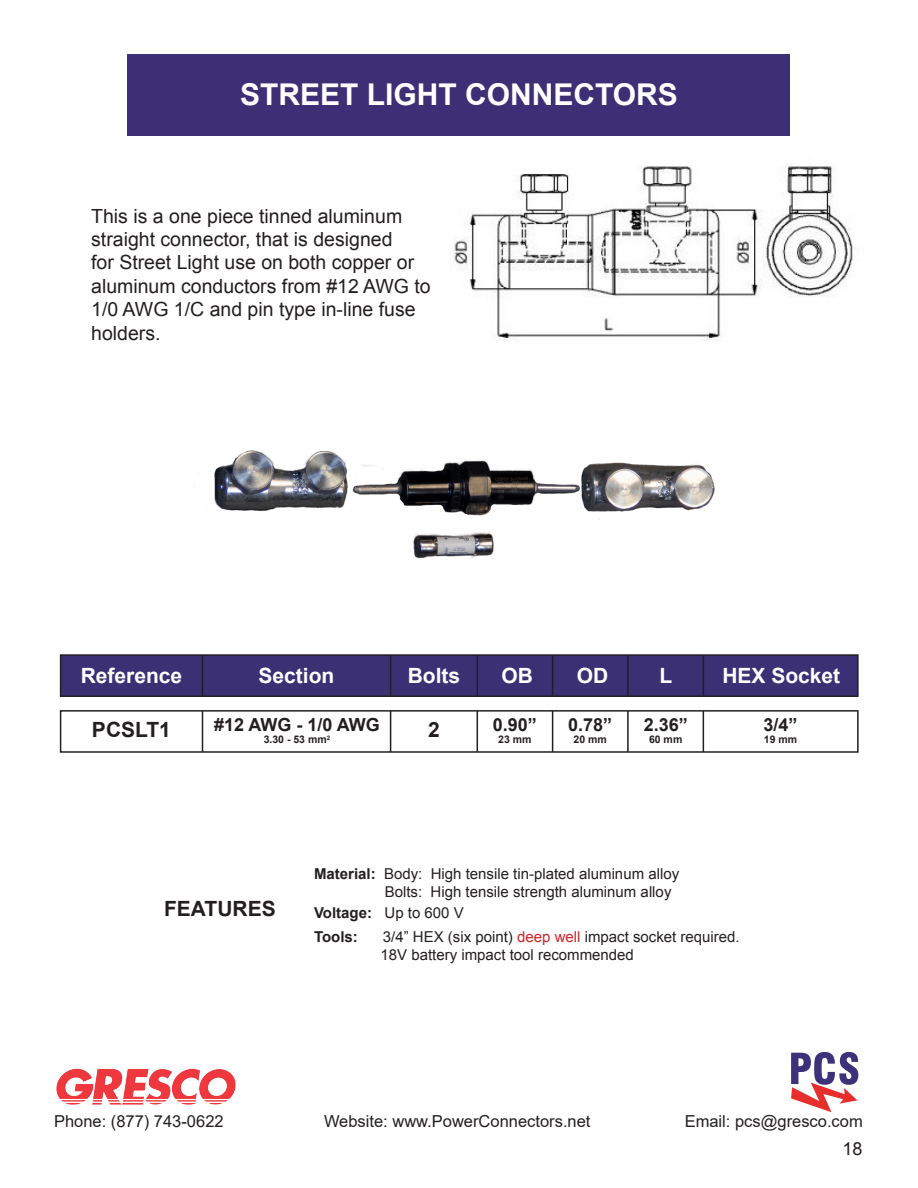
<style>
.page{position:relative;width:918px;height:1188px;background:#fff}
.page>*{position:absolute;margin:0;border:0;box-sizing:border-box;transform-origin:0 0}
.t1{font:700 30px "Arial";color:#fff}
.t2{font:700 21px "Arial";color:#fff}
.t3{font:700 21px "Arial";color:#231f20}
.t4{font:700 21px "Arial";color:#fff}
.t5{font:19.5px/23.4px "Arial";color:#231f20}
.t6{font:700 18px "Arial";color:#231f20}
.t7{font:18px "Arial";color:#231f20}
.t8{font:16.5px "Arial";color:#231f20}
.t9{font:15px "Arial";color:#231f20}
.t10{font:700 15px "Arial";color:#231f20}
.t11{font:700 10.5px "Arial";color:#231f20}
.s1{font-style:inherit}
.s2{font-weight:700}
.s3{font-weight:400}
.s4{color:#d1232a}
</style>
<div class="page">
<svg style="left:791px;top:1052px;width:67px;height:60px"></svg>
<img style="left:56px;top:1068px;width:180px;height:37px">
<div style="left:128px;top:54px;width:662px;height:81px;background:#3c2f75"></div>
<img style="left:454px;top:164px;width:400px;height:177px">
<div style="left:61px;top:655px;width:797px;height:41px;background:#3c3075"></div>
<div style="left:60px;top:654px;width:799px;height:43px;border:2px solid #231f20"></div>
<div style="left:60px;top:710px;width:799px;height:43px;border:2px solid #231f20"></div>
<hr style="left:202px;top:711px;width:1px;height:41px;background:#231f20">
<hr style="left:390px;top:711px;width:1px;height:41px;background:#231f20">
<hr style="left:552px;top:711px;width:1px;height:41px;background:#231f20">
<hr style="left:477px;top:711px;width:1px;height:41px;background:#231f20">
<hr style="left:627px;top:711px;width:2px;height:41px;background:#231f20">
<hr style="left:703px;top:711px;width:1px;height:41px;background:#231f20">
<hr style="left:202px;top:655px;width:1px;height:41px;background:#231f20">
<hr style="left:390px;top:655px;width:1px;height:41px;background:#231f20">
<hr style="left:552px;top:655px;width:1px;height:41px;background:#231f20">
<hr style="left:477px;top:655px;width:1px;height:41px;background:#231f20">
<hr style="left:627px;top:655px;width:2px;height:41px;background:#231f20">
<hr style="left:703px;top:655px;width:1px;height:41px;background:#231f20">
<img style="left:214px;top:450px;width:501px;height:109px">
<p class="t1" style="left:240px;top:73px;width:439px">STREET LIGHT CONNECTORS</p>
<p class="t5" style="left:91px;top:204px;width:341px">This is a one piece tinned aluminum straight connector, that is designed<br>for Street Light use on both copper or aluminum conductors from #12 AWG to<br>1/0 AWG 1/C and pin type in-line fuse holders.</p>
<p class="t2" style="left:81px;top:661px;width:103px">Reference</p>
<p class="t3" style="left:92px;top:714px;width:80px">PCSLT1</p>
<p class="t6" style="left:214px;top:712px;width:167px">#12 AWG - 1/0 AWG</p>
<p class="t11" style="left:264px;top:732px;width:68px">3.30 - 53 mm<sup>2</sup></p>
<p class="t2" style="left:259px;top:661px;width:77px">Section</p>
<p class="t2" style="left:408px;top:661px;width:54px">Bolts</p>
<p class="t4" style="left:502px;top:662px;width:33px">O<span class="s1">B</span></p>
<p class="t4" style="left:577px;top:662px;width:33px">O<span class="s1">D</span></p>
<p class="t2" style="left:659px;top:661px;width:14px">L</p>
<p class="t2" style="left:722px;top:661px;width:119px">HEX Socket</p>
<p class="t6" style="left:764px;top:712px;width:36px">3/4”</p>
<p class="t11" style="left:764px;top:732px;width:35px">19 mm</p>
<p class="t3" style="left:428px;top:714px;width:13px">2</p>
<p class="t6" style="left:568px;top:712px;width:46px">0.78”</p>
<p class="t11" style="left:574px;top:732px;width:35px">20 mm</p>
<p class="t6" style="left:493px;top:712px;width:46px">0.90”</p>
<p class="t11" style="left:498px;top:732px;width:35px">23 mm</p>
<p class="t6" style="left:644px;top:712px;width:46px">2.36”</p>
<p class="t11" style="left:649px;top:732px;width:35px">60 mm</p>
<p class="t3" style="left:164px;top:893px;width:113px">FEATURES</p>
<p class="t9" style="left:314px;top:864px;width:367px"><span class="s2">Material:</span> Body: High tensile tin-plated aluminum alloy</p>
<p class="t9" style="left:385px;top:882px;width:288px">Bolts: High tensile strength aluminum alloy</p>
<p class="t10" style="left:314px;top:902px;width:151px">Voltage: <span class="s3">Up to 600 V</span></p>
<p class="t10" style="left:314px;top:926px;width:45px">Tools:</p>
<p class="t9" style="left:383px;top:927px;width:358px">3/4” HEX (six point) <span class="s4">deep well</span> impact socket required.</p>
<p class="t9" style="left:381px;top:945px;width:255px">18V battery impact tool recommended</p>
<p class="t8" style="left:54px;top:1109px;width:171px">Phone: (877) 743-0622</p>
<p class="t8" style="left:324px;top:1109px;width:268px">Website: www.PowerConnectors.net</p>
<p class="t8" style="left:685px;top:1109px;width:180px">Email: pcs@gresco.com</p>
<p class="t7" style="left:842px;top:1136px;width:22px">18</p>
</div>
